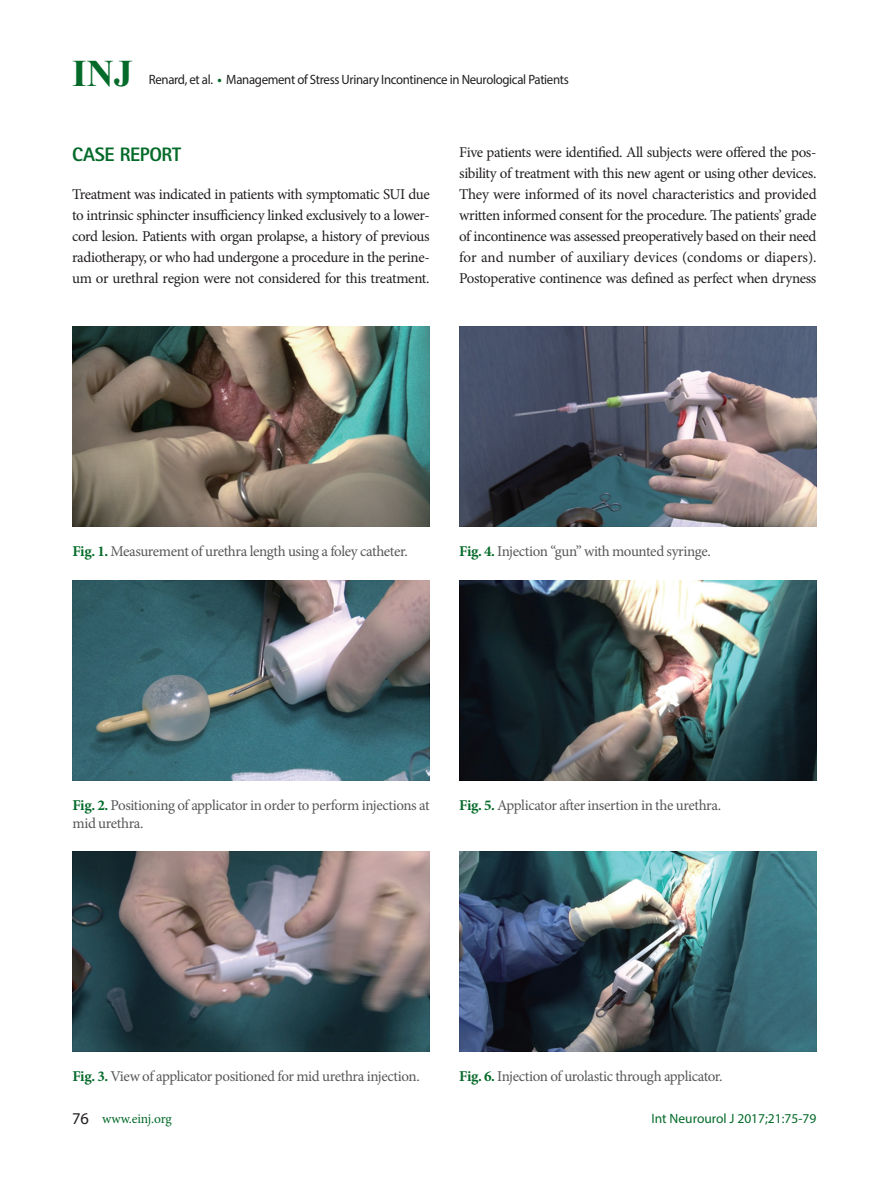
<style>
.page{position:relative;width:893px;height:1191px;background:#fff}
.page>*{position:absolute;margin:0;border:0;box-sizing:border-box;transform-origin:0 0}
.t1{font:700 37.5px "Times New Roman";color:#046a29}
.본문_대제목{font:800 19.5px "Rotis Sans Serif Std";letter-spacing:-.015em;color:#046a29}
.본문{font:15px/21px "Minion Pro";letter-spacing:-.025em;color:#231f20;text-align:justify}
.표제목_그림설명은_-1{font:15px/18px "Minion Pro";letter-spacing:-.025em;color:#57585a}
.t2{font:13.5px "Myriad Pro";letter-spacing:-.025em;color:#231f20;scale:.95 1}
.t3{font:13.5px "Myriad Pro";color:#046a29}
.t4{font:13.5px "Minion Pro";letter-spacing:-.01em;color:#046a29}
.s1{font-weight:700;color:#046a29}
.s2{font-family:"Myriad Pro";font-size:16.5px;color:#231f20}
</style>
<div class="page">
<img style="left:72px;top:327px;width:358px;height:200px">
<img style="left:72px;top:580px;width:358px;height:200px">
<img style="left:72px;top:851px;width:358px;height:201px">
<img style="left:459px;top:327px;width:357px;height:200px">
<img style="left:459px;top:580px;width:357px;height:200px">
<img style="left:459px;top:851px;width:357px;height:201px">
<h1 class="t1" style="left:72px;top:48px;width:62px">INJ</h1>
<p class="t2" style="left:149px;top:71px;width:444px">Renard, et al. <span class="s1">•</span> Management of Stress Urinary Incontinence in Neurological Patients</p>
<p class="본문_대제목" style="left:72px;top:142px;width:111px">CASE REPORT</p>
<p class="본문" style="left:72px;top:184px;width:359px">Treatment was indicated in patients with symptomatic SUI due to intrinsic sphincter insufficiency linked exclusively to a lower&shy;cord lesion. Patients with organ prolapse, a history of previous radiotherapy, or who had undergone a procedure in the perine&shy;um or urethral region were not considered for this treatment.</p>
<p class="본문" style="left:459px;top:142px;width:359px">Five patients were identified. All subjects were offered the pos&shy;sibility of treatment with this new agent or using other devices.<br>They were informed of its novel characteristics and provided written informed consent for the procedure. The patients’ grade of incontinence was assessed preoperatively based on their need for and number of auxiliary devices (condoms or diapers).<br>Postoperative continence was defined as perfect when dryness</p>
<p class="표제목_그림설명은_-1" style="left:72px;top:542px;width:337px"><span class="s1">Fig. 1.</span> Measurement of urethra length using a foley catheter.</p>
<p class="표제목_그림설명은_-1" style="left:459px;top:542px;width:253px"><span class="s1">Fig. 4.</span> Injection “gun” with mounted syringe.</p>
<p class="표제목_그림설명은_-1" style="left:72px;top:796px;width:359px"><span class="s1">Fig. 2.</span> Positioning of applicator in order to perform injections at mid urethra.</p>
<p class="표제목_그림설명은_-1" style="left:459px;top:796px;width:263px"><span class="s1">Fig. 5.</span> Applicator after insertion in the urethra.</p>
<p class="표제목_그림설명은_-1" style="left:72px;top:1067px;width:349px"><span class="s1">Fig. 3.</span> View of applicator positioned for mid urethra injection.</p>
<p class="t4" style="left:72px;top:1109px;width:101px"><span class="s2">76</span> www.einj.org</p>
<p class="표제목_그림설명은_-1" style="left:459px;top:1067px;width:265px"><span class="s1">Fig. 6.</span> Injection of urolastic through applicator.</p>
<p class="t3" style="left:651px;top:1110px;width:166px">Int Neurourol J 2017;21:75-79</p>
</div>
